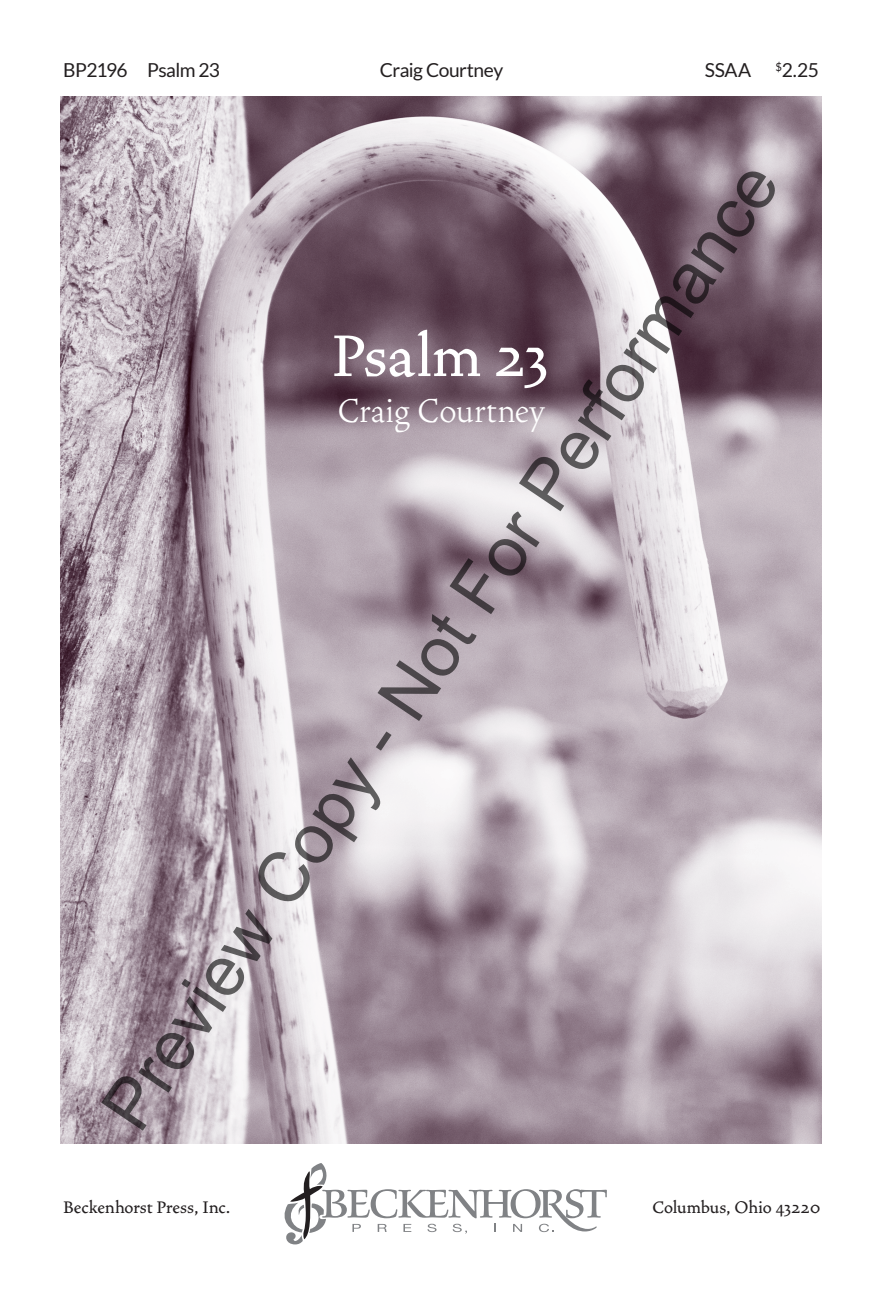
<style>
.page{position:relative;width:882px;height:1292px;background:#fff}
.page>*{position:absolute;margin:0;border:0;box-sizing:border-box;transform-origin:0 0}
.t1{font:500 73.5px "Vendetta OT";letter-spacing:-.01em;color:#fff}
.t2{font:70px "Arial";color:rgb(0 0 0/.6)}
.t3{font:300 42px "Vendetta OT";letter-spacing:-.005em;color:#fff}
.t4{font:500 21px "Vendetta OT";color:#231f20}
.t5{font:19.25px "Lato";letter-spacing:-.03em;color:#231f20}
</style>
<div class="page">
<img style="left:60px;top:96px;width:762px;height:1047px">
<svg style="left:284px;top:1163px;width:323px;height:81px"></svg>
<p class="t5" style="left:63px;top:60px;width:159px">BP2196 Psalm 23</p>
<p class="t5" style="left:380px;top:60px;width:125px">Craig Courtney</p>
<p class="t5" style="left:705px;top:60px;width:48px">SSAA</p>
<p class="t5" style="left:776px;top:60px;width:45px"><sup>$</sup>2.25</p>
<h2 class="t2" style="left:79px;top:1094px;width:1149px;rotate:-56deg">Preview Copy - Not For Performance</h2>
<h1 class="t1" style="left:331px;top:319px;width:221px">Psalm 23</h1>
<h3 class="t3" style="left:338px;top:390px;width:208px">Craig Courtney</h3>
<p class="t4" style="left:63px;top:1197px;width:169px">Beckenhorst Press, Inc.</p>
<p class="t4" style="left:652px;top:1197px;width:170px">Columbus, Ohio 43220</p>
</div>
